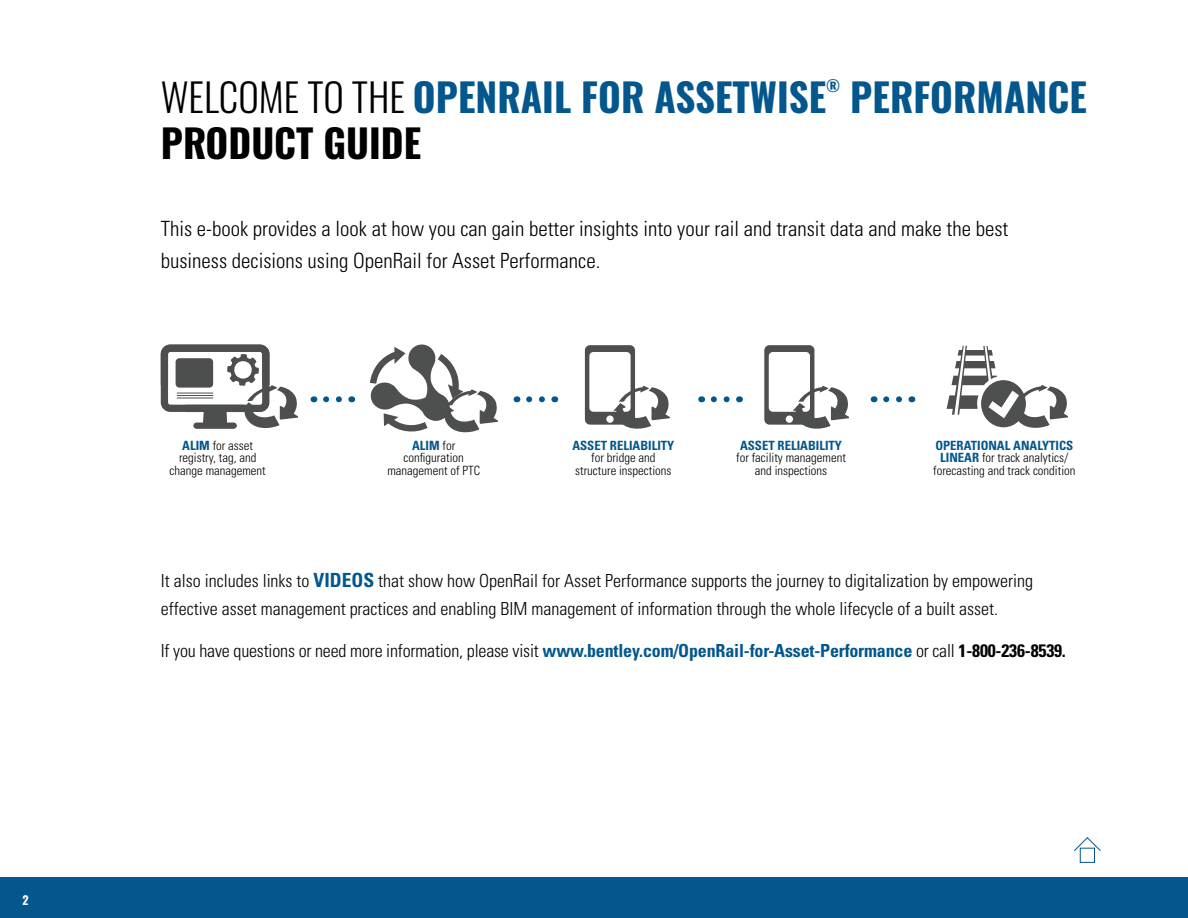
<style>
.page{position:relative;width:1188px;height:918px;background:#fff}
.page>*{position:absolute;margin:0;border:0;box-sizing:border-box;transform-origin:0 0}
.t1{font:700 39px "Oswald";color:#03578c}
.t2{font:700 39px "Oswald";color:#000}
.t3{font:300 condensed 21px/31.5px "Univers";color:#000}
.t4{font:300 condensed 18px/28.5px "Univers";color:#000}
.t5{font:700 15.75px "Oswald";color:#03578c}
.t6{font:300 condensed 12.75px/12.8px "Univers";color:#000;text-align:center}
.t7{font:700 condensed 12.75px "Univers";color:#03578c}
.t8{font:700 12px "Oswald";color:#fff}
.s1{font-weight:300;color:#000}
.s2{font-weight:700;color:#03578c}
.s3{font-weight:700;font-size:19.5px;color:#03578c}
.s4{font-weight:700}
</style>
<div class="page">
<div style="left:0;top:878px;width:1188px;height:40px;background:#03578c"></div>
<div style="left:1080px;top:848px;width:15px;height:15px;border:1px solid #03578c"></div>
<svg style="left:1074px;top:837px;width:27px;height:15px"></svg>
<svg style="left:326px;top:396px;width:16px;height:6px"></svg>
<svg style="left:529px;top:396px;width:16px;height:6px"></svg>
<svg style="left:714px;top:396px;width:16px;height:6px"></svg>
<svg style="left:886px;top:396px;width:16px;height:6px"></svg>
<svg style="left:161px;top:345px;width:137px;height:84px"></svg>
<svg style="left:764px;top:345px;width:85px;height:84px"></svg>
<svg style="left:585px;top:345px;width:84px;height:84px"></svg>
<svg style="left:947px;top:346px;width:121px;height:82px"></svg>
<svg style="left:370px;top:344px;width:128px;height:89px"></svg>
<p class="t8" style="left:22px;top:894px;width:8px">2</p>
<h1 class="t1" style="left:161px;top:76px;width:667px"><span class="s1">WELCOME TO THE</span> OPENRAIL FOR ASSETWISE</h1>
<p class="t5" style="left:826px;top:77px;width:16px">®</p>
<h1 class="t1" style="left:850px;top:76px;width:238px">PERFORMANCE</h1>
<h1 class="t2" style="left:161px;top:123px;width:262px">PRODUCT GUIDE</h1>
<p class="t3" style="left:161px;top:213px;width:849px">This e-book provides a look at how you can gain better insights into your rail and transit data and make the best business decisions using OpenRail for Asset Performance.</p>
<p class="t6" style="left:170px;top:439px;width:98px"><span class="s2">ALIM</span> for asset registry, tag, and change management</p>
<p class="t7" style="left:740px;top:437px;width:104px">ASSET RELIABILITY</p>
<p class="t7" style="left:572px;top:437px;width:104px">ASSET RELIABILITY</p>
<p class="t6" style="left:575px;top:451px;width:98px">for bridge and structure inspections</p>
<p class="t6" style="left:387px;top:439px;width:94px"><span class="s2">ALIM</span> for configuration management of PTC</p>
<p class="t6" style="left:736px;top:451px;width:111px">for facility management and inspections</p>
<p class="t6" style="left:933px;top:439px;width:144px"><span class="s2">OPERATIONAL ANALYTICS<br>LINEAR</span> for track analytics/ forecasting and track condition</p>
<p class="t4" style="left:161px;top:566px;width:874px">It also includes links to <span class="s3">VIDEOS</span> that show how OpenRail for Asset Performance supports the journey to digitalization by empowering effective asset management practices and enabling BIM management of information through the whole lifecycle of a built asset.</p>
<p class="t4" style="left:161px;top:637px;width:907px">If you have questions or need more information, please visit <span class="s2">www.bentley.com/OpenRail-for-Asset-Performance</span> or call <span class="s4">1-800-236-8539.</span></p>
</div>
